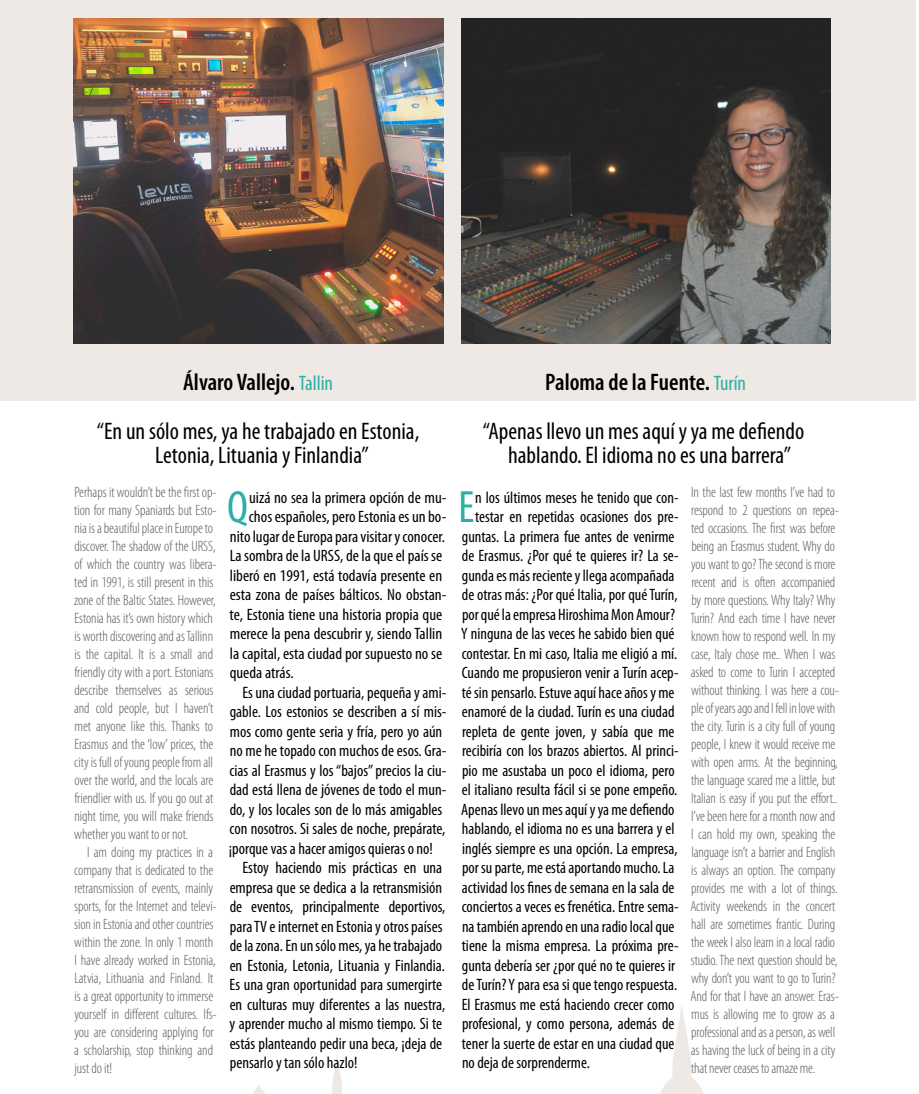
<style>
.page{position:relative;width:919px;height:1094px;background:#fff}
.page>*{position:absolute;margin:0;border:0;box-sizing:border-box;transform-origin:0 0}
.Primer_Párrafo_caste{font:condensed 45.45px "Myriad Pro";color:#2cafa4}
.título{font:condensed 24px/24px "Myriad Pro";color:#000;text-align:center}
.Nombre_Alumno{font:600 condensed 24px "Myriad Pro";color:#000}
.Primer_Párrafo_caste-2{font:condensed 16.5px "Myriad Pro";color:#000}
.Texto_Castellano{font:condensed 16.5px/19.5px "Myriad Pro";color:#000}
.Primer_Párrafo_Inglé{font:300 condensed 15px/18px "Myriad Pro";letter-spacing:-.01em;color:#57595b}
.Texto_Inglés{font:300 condensed 15px/18px "Myriad Pro";letter-spacing:-.005em;color:#57595b}
.s1{font-weight:400;font-size:21px;color:#2cafa4}
</style>
<div class="page">
<svg style="left:253px;top:1006px;width:451px;height:88px"></svg>
<div style="left:0;top:0;width:915px;height:401px;background:#eee9e5"></div>
<img style="left:74px;top:18px;width:369px;height:325px">
<img style="left:461px;top:18px;width:369px;height:325px">
<p class="Nombre_Alumno" style="left:183px;top:367px;width:151px">Álvaro Vallejo. <span class="s1">Tallin</span></p>
<p class="Nombre_Alumno" style="left:545px;top:367px;width:202px">Paloma de la Fuente. <span class="s1">Turín</span></p>
<p class="título" style="left:97px;top:419px;width:324px">“En un sólo mes, ya he trabajado en Estonia,<br>Letonia, Lituania y Finlandia”</p>
<p class="Primer_Párrafo_caste" style="left:227px;top:480px;width:22px">Q</p>
<p class="Primer_Párrafo_caste-2" style="left:249px;top:487px;width:199px">uizá no sea la primera opción de mu-</p>
<p class="título" style="left:483px;top:419px;width:323px">“Apenas llevo un mes aquí y ya me defiendo hablando. El idioma no es una barrera”</p>
<p class="Primer_Párrafo_Inglé" style="left:74px;top:483px;width:144px">Perhaps it wouldn’t be the first op&shy;tion for many Spaniards but Esto&shy;nia is a beautiful place in Europe to discover. The shadow of the URSS, of which the country was libera&shy;ted in 1991, is still present in this zone of the Baltic States. However, Estonia has it’s own history which is worth discovering and as Tallinn is the capital. It is a small and friendly city with a port. Estonians describe themselves as serious and cold people, but I haven’t met anyone like this. Thanks to Erasmus and the ‘low’ prices, the city is full of young people from all over the world, and the locals are friendlier with us. If you go out at night time, you will make friends whether you want to or not.</p>
<p class="Texto_Inglés" style="left:74px;top:843px;width:144px;text-indent:13px">I am doing my practices in a company that is dedicated to the retransmission of events, mainly sports, for the Internet and televi&shy;sion in Estonia and other countries within the zone. In only 1 month<br>I have already worked in Estonia,<br>Latvia, Lithuania and Finland. It is a great opportunity to immerse yourself in different cultures. Ifs&shy;you are considering applying for a scholarship, stop thinking and just do it!</p>
<p class="Primer_Párrafo_Inglé" style="left:690px;top:483px;width:150px">In the last few months I’ve had to respond to 2 questions on repea&shy;ted occasions. The first was before being an Erasmus student. Why do you want to go? The second is more recent and is often accompanied by more questions. Why Italy? Why Turin? And each time I have never known how to respond well. In my case, Italy chose me.. When I was asked to come to Turin I accepted without thinking. I was here a cou&shy;ple of years ago and I fell in love with the city. Turin is a city full of young people, I knew it would receive me with open arms. At the beginning, the language scared me a little, but Italian is easy if you put the effort..<br>I’ve been here for a month now and I can hold my own, speaking the language isn’t a barrier and English is always an option. The company provides me with a lot of things.<br>Activity weekends in the concert hall are sometimes frantic. During the week I also learn in a local radio studio. The next question should be, why don’t you want to go to Turin?<br>And for that I have an answer. Eras&shy;mus is allowing me to grow as a professional and as a person, as well as having the luck of being in a city that never ceases to amaze me.</p>
<p class="Primer_Párrafo_caste" style="left:458px;top:480px;width:17px">E</p>
<p class="Primer_Párrafo_caste-2" style="left:475px;top:487px;width:205px">n los últimos meses he tenido que con-</p>
<p class="Primer_Párrafo_caste-2" style="left:249px;top:507px;width:199px">chos españoles, pero Estonia es un bo-</p>
<p class="Primer_Párrafo_caste-2" style="left:230px;top:526px;width:217px">nito lugar de Europa para visitar y conocer.</p>
<p class="Primer_Párrafo_caste-2" style="left:230px;top:546px;width:214px">La sombra de la URSS, de la que el país se</p>
<p class="Primer_Párrafo_caste-2" style="left:230px;top:565px;width:214px">liberó en 1991, está todavía presente en</p>
<p class="Primer_Párrafo_caste-2" style="left:230px;top:585px;width:218px">esta zona de países bálticos. No obstan-</p>
<p class="Primer_Párrafo_caste-2" style="left:230px;top:604px;width:214px">te, Estonia tiene una historia propia que</p>
<p class="Primer_Párrafo_caste-2" style="left:230px;top:624px;width:214px">merece la pena descubrir y, siendo Tallin</p>
<p class="Primer_Párrafo_caste-2" style="left:230px;top:643px;width:214px">la capital, esta ciudad por supuesto no se</p>
<p class="Primer_Párrafo_caste-2" style="left:230px;top:663px;width:66px">queda atrás.</p>
<p class="Texto_Castellano" style="left:229px;top:682px;width:219px;text-indent:13px">Es una ciudad portuaria, pequeña y ami&shy;gable. Los estonios se describen a sí mis&shy;mos como gente seria y fría, pero yo aún no me he topado con muchos de esos. Gra&shy;cias al Erasmus y los “bajos” precios la ciu&shy;dad está llena de jóvenes de todo el mun&shy;do, y los locales son de lo más amigables con nosotros. Si sales de noche, prepárate, ¡porque vas a hacer amigos quieras o no!</p>
<p class="Texto_Castellano" style="left:229px;top:858px;width:217px;text-indent:13px">Estoy haciendo mis prácticas en una empresa que se dedica a la retransmisión de eventos, principalmente deportivos, para TV e internet en Estonia y otros países de la zona. En un sólo mes, ya he trabajado en Estonia, Letonia, Lituania y Finlandia.<br>Es una gran oportunidad para sumergirte en culturas muy diferentes a las nuestra, y aprender mucho al mismo tiempo. Si te estás planteando pedir una beca, ¡deja de pensarlo y tan sólo hazlo!</p>
<p class="Primer_Párrafo_caste-2" style="left:475px;top:507px;width:205px">testar en repetidas ocasiones dos pre-</p>
<p class="Primer_Párrafo_caste-2" style="left:462px;top:526px;width:214px">guntas. La primera fue antes de venirme</p>
<p class="Primer_Párrafo_caste-2" style="left:462px;top:546px;width:218px">de Erasmus. ¿Por qué te quieres ir? La se-</p>
<p class="Primer_Párrafo_caste-2" style="left:462px;top:565px;width:214px">gunda es más reciente y llega acompañada</p>
<p class="Primer_Párrafo_caste-2" style="left:462px;top:585px;width:217px">de otras más: ¿Por qué Italia, por qué Turín,</p>
<p class="Primer_Párrafo_caste-2" style="left:462px;top:604px;width:214px">por qué la empresa Hiroshima Mon Amour?</p>
<p class="Primer_Párrafo_caste-2" style="left:461px;top:624px;width:215px">Y ninguna de las veces he sabido bien qué</p>
<p class="Primer_Párrafo_caste-2" style="left:462px;top:643px;width:217px">contestar. En mi caso, Italia me eligió a mí.</p>
<p class="Primer_Párrafo_caste-2" style="left:462px;top:663px;width:218px">Cuando me propusieron venir a Turín acep-</p>
<p class="Primer_Párrafo_caste-2" style="left:462px;top:682px;width:214px">té sin pensarlo. Estuve aquí hace años y me</p>
<p class="Primer_Párrafo_caste-2" style="left:462px;top:702px;width:214px">enamoré de la ciudad. Turín es una ciudad</p>
<p class="Primer_Párrafo_caste-2" style="left:462px;top:721px;width:214px">repleta de gente joven, y sabía que me</p>
<p class="Primer_Párrafo_caste-2" style="left:462px;top:741px;width:218px">recibiría con los brazos abiertos. Al princi-</p>
<p class="Primer_Párrafo_caste-2" style="left:462px;top:760px;width:214px">pio me asustaba un poco el idioma, pero</p>
<p class="Primer_Párrafo_caste-2" style="left:462px;top:780px;width:217px">el italiano resulta fácil si se pone empeño.</p>
<p class="Primer_Párrafo_caste-2" style="left:461px;top:799px;width:215px">Apenas llevo un mes aquí y ya me defiendo</p>
<p class="Primer_Párrafo_caste-2" style="left:462px;top:819px;width:214px">hablando, el idioma no es una barrera y el</p>
<p class="Primer_Párrafo_caste-2" style="left:462px;top:838px;width:217px">inglés siempre es una opción. La empresa,</p>
<p class="Primer_Párrafo_caste-2" style="left:462px;top:858px;width:214px">por su parte, me está aportando mucho. La</p>
<p class="Primer_Párrafo_caste-2" style="left:462px;top:877px;width:214px">actividad los fines de semana en la sala de</p>
<p class="Primer_Párrafo_caste-2" style="left:462px;top:897px;width:218px">conciertos a veces es frenética. Entre sema-</p>
<p class="Primer_Párrafo_caste-2" style="left:462px;top:916px;width:214px">na también aprendo en una radio local que</p>
<p class="Primer_Párrafo_caste-2" style="left:462px;top:936px;width:218px">tiene la misma empresa. La próxima pre-</p>
<p class="Primer_Párrafo_caste-2" style="left:462px;top:955px;width:215px">gunta debería ser ¿por qué no te quieres ir</p>
<p class="Primer_Párrafo_caste-2" style="left:462px;top:975px;width:217px">de Turín? Y para esa si que tengo respuesta.</p>
<p class="Primer_Párrafo_caste-2" style="left:462px;top:994px;width:214px">El Erasmus me está haciendo crecer como</p>
<p class="Primer_Párrafo_caste-2" style="left:462px;top:1014px;width:214px">profesional, y como persona, además de</p>
<p class="Primer_Párrafo_caste-2" style="left:462px;top:1033px;width:214px">tener la suerte de estar en una ciudad que</p>
<p class="Primer_Párrafo_caste-2" style="left:462px;top:1053px;width:129px">no deja de sorprenderme.</p>
</div>
